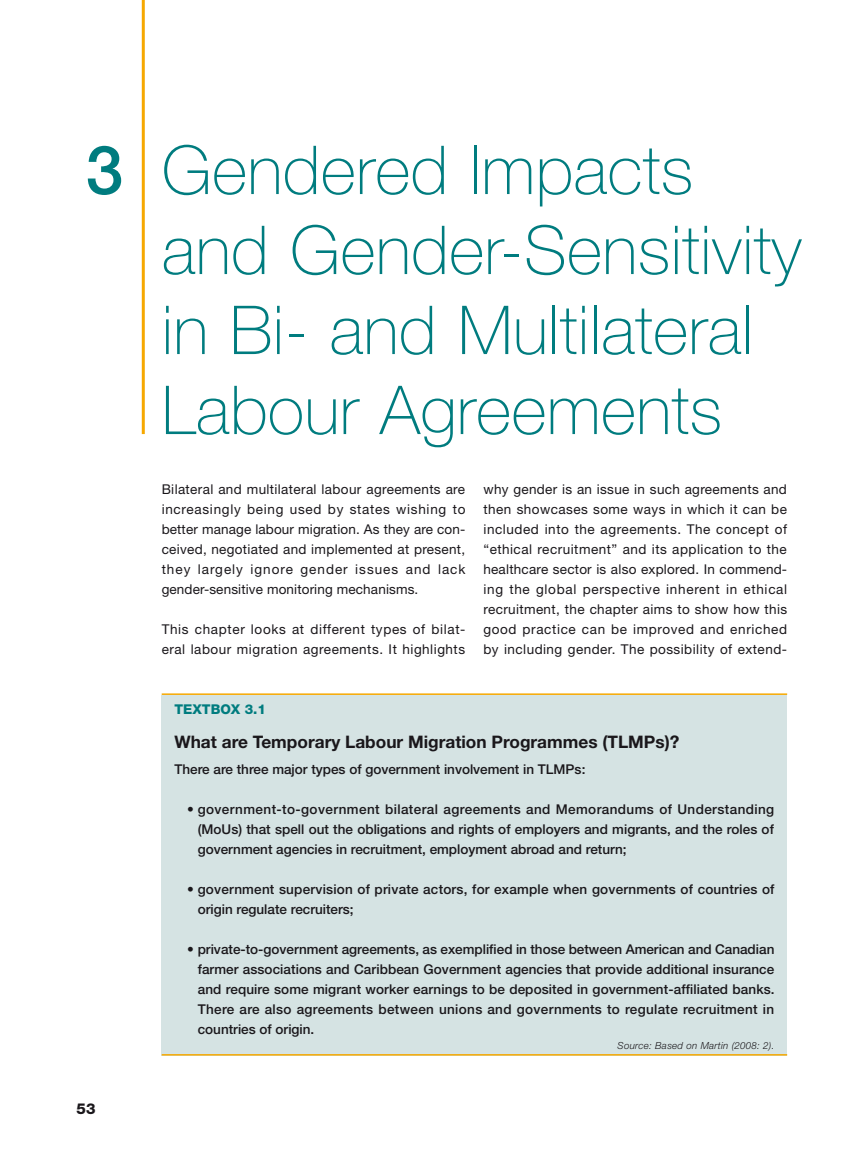
<style>
.page{position:relative;width:851px;height:1149px;background:#fff}
.page>*{position:absolute;margin:0;border:0;box-sizing:border-box;transform-origin:0 0}
.t1{font:100 67.5px/79.9px "Helvetica Neue LT Pro";letter-spacing:.005em;color:#007c7f}
.t2{font:500 67.5px "Helvetica Neue LT Pro";color:#007c7f}
.t3{font:700 17.25px "Helvetica Neue LT Pro";color:#1a171b}
.t4{font:800 15px "Helvetica Neue LT Pro";color:#1a171b}
.t5{font:500 13.5px/20px "Helvetica Neue LT Pro";color:#1a171b;text-align:justify}
.t6{font:13.5px/20px "Helvetica Neue LT Pro";letter-spacing:.04em;color:#1a171b;text-align:justify}
.t7{font:800 13.5px "Helvetica Neue LT Pro";color:#007c7f}
.t8{font:italic 300 9.75px "Helvetica Neue LT Pro";letter-spacing:.03em;color:#1a171b}
</style>
<div class="page">
<div style="left:162px;top:695px;width:625px;height:359px;background:#d5e3e3"></div>
<hr style="left:162px;top:693px;width:625px;height:1px;background:#f6a800">
<hr style="left:162px;top:1053px;width:625px;height:2px;background:#f6a800">
<hr style="left:142px;top:0;width:3px;height:434px;background:#f6a800">
<h1 class="t2" style="left:86px;top:129px;width:39px">3</h1>
<p class="t4" style="left:77px;top:1099px;width:20px">53</p>
<h1 class="t1" style="left:162px;top:129px;width:641px">Gendered Impacts and Gender-Sensitivity in Bi- and Multilateral<br>Labour Agreements</h1>
<p class="t6" style="left:162px;top:479px;width:305px">Bilateral and multilateral labour agreements are increasingly being used by states wishing to better manage labour migration. As they are con&shy;ceived, negotiated and implemented at present, they largely ignore gender issues and lack gender-sensitive monitoring mechanisms.</p>
<p class="t6" style="left:162px;top:618px;width:305px">This chapter looks at different types of bilat&shy;eral labour migration agreements. It highlights</p>
<p class="t6" style="left:483px;top:479px;width:305px">why gender is an issue in such agreements and then showcases some ways in which it can be included into the agreements. The concept of “ethical recruitment” and its application to the healthcare sector is also explored. In commend&shy;ing the global perspective inherent in ethical recruitment, the chapter aims to show how this good practice can be improved and enriched by including gender. The possibility of extend-</p>
<p class="t7" style="left:174px;top:701px;width:93px">TEXTBOX 3.1</p>
<p class="t3" style="left:174px;top:730px;width:506px">What are Temporary Labour Migration Programmes (TLMPs)?</p>
<p class="t5" style="left:174px;top:759px;width:412px">There are three major types of government involvement in TLMPs:</p>
<p class="t5" style="left:198px;top:798px;width:578px;text-indent:-11px">• government-to-government bilateral agreements and Memorandums of Understanding (MoUs) that spell out the obligations and rights of employers and migrants, and the roles of government agencies in recruitment, employment abroad and return;</p>
<p class="t5" style="left:198px;top:878px;width:578px;text-indent:-11px">• government supervision of private actors, for example when governments of countries of origin regulate recruiters;</p>
<p class="t5" style="left:198px;top:938px;width:578px;text-indent:-11px">• private-to-government agreements, as exemplified in those between American and Canadian farmer associations and Caribbean Government agencies that provide additional insurance and require some migrant worker earnings to be deposited in government-affiliated banks.<br>There are also agreements between unions and governments to regulate recruitment in countries of origin.</p>
<p class="t8" style="left:617px;top:1039px;width:158px">Source: Based on Martin (2008: 2).</p>
</div>
